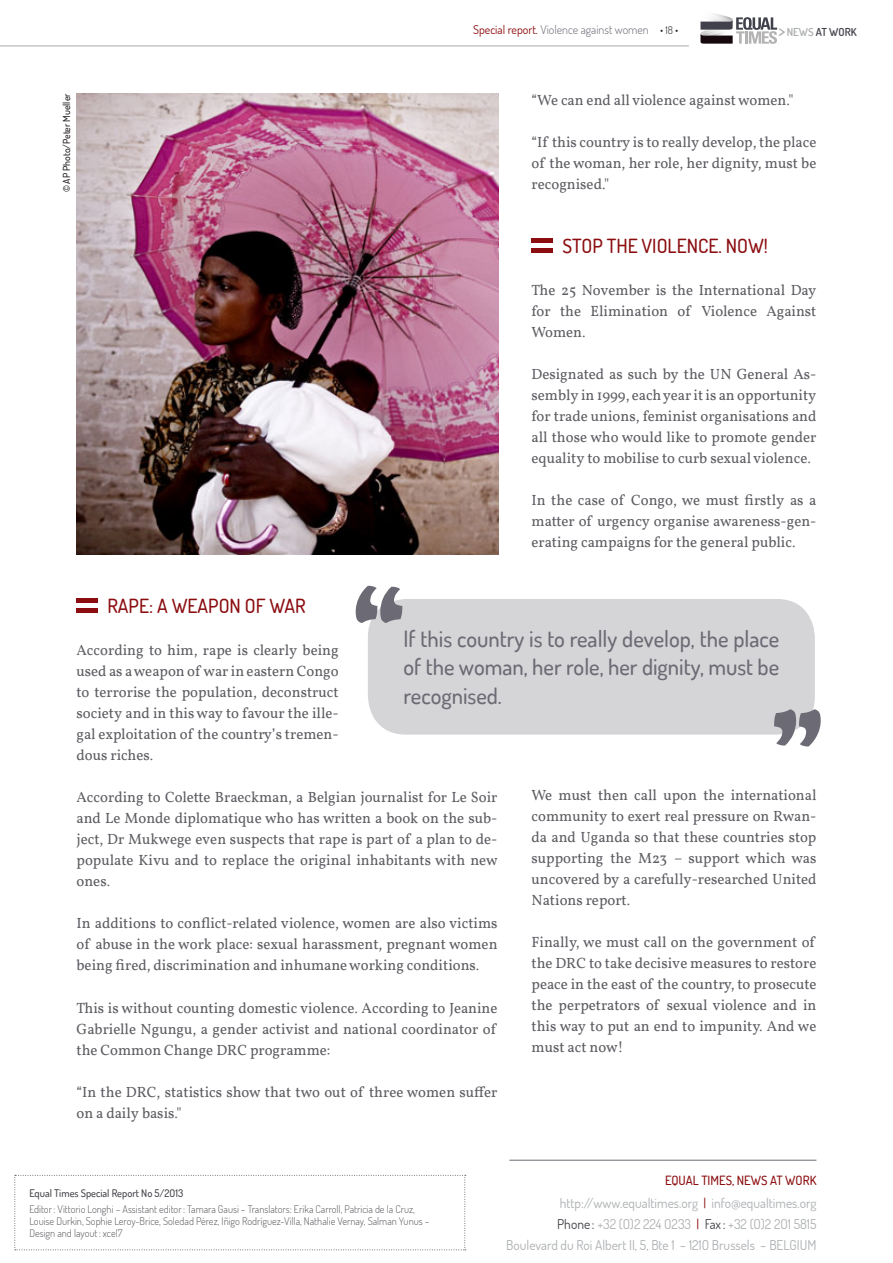
<style>
.page{position:relative;width:893px;height:1263px;background:#fff}
.page>*{position:absolute;margin:0;border:0;box-sizing:border-box;transform-origin:0 0}
.t1{font:500 22.5px/28.5px "Dosis";color:#6c6b75;text-align:justify}
.t2{font:500 19.5px "Dosis";color:#8b0d10}
.t3{font:15px/21px "Vollkorn";color:#5c5c62;text-align:justify}
.t4{font:13.5px/21px "Dosis";color:#acafb1;text-align:right}
.t5{font:500 12.75px "Dosis";color:#8b0d10}
.t6{font:300 12px "Dosis";color:#6c6b75}
.t7{font:600 10.95px "Dosis";color:#444249}
.t8{font:300 10.5px/12px "Dosis";color:#5c5c62}
.t9{font:500 10.5px "Dosis";color:#444249}
.t10{font:500 9.75px "Dosis";color:#231f20}
.s1{font-weight:400;color:#8b0d10}
.s2{font-size:10.5px;color:#231f20}
.s3{font-weight:500;font-size:17.85px;color:#acafb1}
.s4{color:#acafb1}
.s5{color:#8b0d10}
.s6{color:#444249}
</style>
<div class="page">
<svg style="left:14px;top:1175px;width:452px;height:75px"></svg>
<hr style="left:509px;top:1160px;width:307px;height:1px;background:#6c6b75">
<hr style="left:0;top:46px;width:689px;height:1px;background:#aba7ad">
<img style="left:714px;top:13px;width:14px;height:4px">
<img style="left:714px;top:15px;width:10px;height:2px">
<svg style="left:700px;top:17px;width:77px;height:27px"></svg>
<div style="left:531px;top:238px;width:22px;height:5px;background:#8b0d10"></div>
<div style="left:531px;top:248px;width:22px;height:5px;background:#8b0d10"></div>
<div style="left:77px;top:598px;width:21px;height:5px;background:#8b0d10"></div>
<hr style="left:77px;top:608px;width:21px;height:4px;background:#8b0d10">
<div style="left:368px;top:599px;width:447px;height:136px;background:#d5d5d7;border-radius:38px"></div>
<svg style="left:356px;top:586px;width:46px;height:37px"></svg>
<svg style="left:774px;top:709px;width:47px;height:37px"></svg>
<img style="left:77px;top:94px;width:421px;height:460px">
<p class="t10" style="left:60px;top:192px;width:100px;rotate:-90deg">© AP Photo/Peter Mueller</p>
<p class="t6" style="left:473px;top:22px;width:207px"><span class="s1">Special report.</span> Violence against women <span class="s2">• 18 •</span></p>
<p class="t7" style="left:778px;top:25px;width:80px"><span class="s3">&gt;</span> <span class="s4">NEWS</span> AT WORK</p>
<p class="t3" style="left:531px;top:89px;width:264px">“We can end all violence against women."</p>
<p class="t3" style="left:531px;top:132px;width:286px">“If this country is to really develop, the place of the woman, her role, her dignity, must be recognised."</p>
<h2 class="t2" style="left:562px;top:233px;width:207px">STOP THE VIOLENCE. NOW!</h2>
<p class="t3" style="left:531px;top:279px;width:286px">The 25 November is the International Day for the Elimination of Violence Against Women.</p>
<p class="t3" style="left:531px;top:364px;width:286px">Designated as such by the UN General As&shy;sembly in 1999, each year it is an opportunity for trade unions, feminist organisations and all those who would like to promote gender equality to mobilise to curb sexual violence.</p>
<p class="t3" style="left:531px;top:490px;width:286px">In the case of Congo, we must firstly as a matter of urgency organise awareness-gen&shy;erating campaigns for the general public.</p>
<h2 class="t2" style="left:107px;top:593px;width:200px">RAPE: A WEAPON OF WAR</h2>
<p class="t3" style="left:77px;top:639px;width:264px">According to him, rape is clearly being used as a weapon of war in eastern Congo to terrorise the population, deconstruct society and in this way to favour the ille&shy;gal exploitation of the country’s tremen&shy;dous riches.</p>
<p class="t3" style="left:77px;top:787px;width:422px">According to Colette Braeckman, a Belgian journalist for Le Soir and Le Monde diplomatique who has written a book on the sub&shy;ject, Dr Mukwege even suspects that rape is part of a plan to de&shy;populate Kivu and to replace the original inhabitants with new ones.</p>
<p class="t3" style="left:77px;top:913px;width:422px">In additions to conflict-related violence, women are also victims of abuse in the work place: sexual harassment, pregnant women being fired, discrimination and inhumane working conditions.</p>
<p class="t3" style="left:77px;top:997px;width:422px">This is without counting domestic violence. According to Jeanine Gabrielle Ngungu, a gender activist and national coordinator of the Common Change DRC programme:</p>
<p class="t3" style="left:77px;top:1081px;width:422px">“In the DRC, statistics show that two out of three women suffer on a daily basis."</p>
<h1 class="t1" style="left:404px;top:623px;width:377px">If this country is to really develop, the place of the woman, her role, her dignity, must be recognised.</h1>
<p class="t3" style="left:531px;top:784px;width:286px">We must then call upon the international community to exert real pressure on Rwan&shy;da and Uganda so that these countries stop supporting the M23 – support which was uncovered by a carefully-researched United Nations report.</p>
<p class="t3" style="left:531px;top:931px;width:286px">Finally, we must call on the government of the DRC to take decisive measures to restore peace in the east of the country, to prosecute the perpetrators of sexual violence and in this way to put an end to impunity. And we must act now!</p>
<p class="t9" style="left:29px;top:1186px;width:155px">Equal Times Special Report No 5/2O13</p>
<p class="t8" style="left:29px;top:1203px;width:402px">Editor : Vittorio Longhi – Assistant editor : Tamara Gausi – Translators: Erika Carroll, Patricia de la Cruz,<br>Louise Durkin, Sophie Leroy-Brice, Soledad Pérez, Iñigo Rodríguez-Villa, Nathalie Vernay, Salman Yunus –<br>Design and layout : xcel7</p>
<p class="t5" style="left:665px;top:1172px;width:153px">EQUAL TIMES, NEWS AT WORK</p>
<p class="t4" style="left:506px;top:1192px;width:312px">http://www.equaltimes.org <span class="s5">|</span> info@equaltimes.org<br><span class="s6">Phone :</span> +32 (O)2 224 O233 <span class="s5">|</span> <span class="s6">Fax :</span> +32 (O)2 2O1 5815<br>Boulevard du Roi Albert II, 5, Bte 1 – 121O Brussels – BELGIUM</p>
</div>
